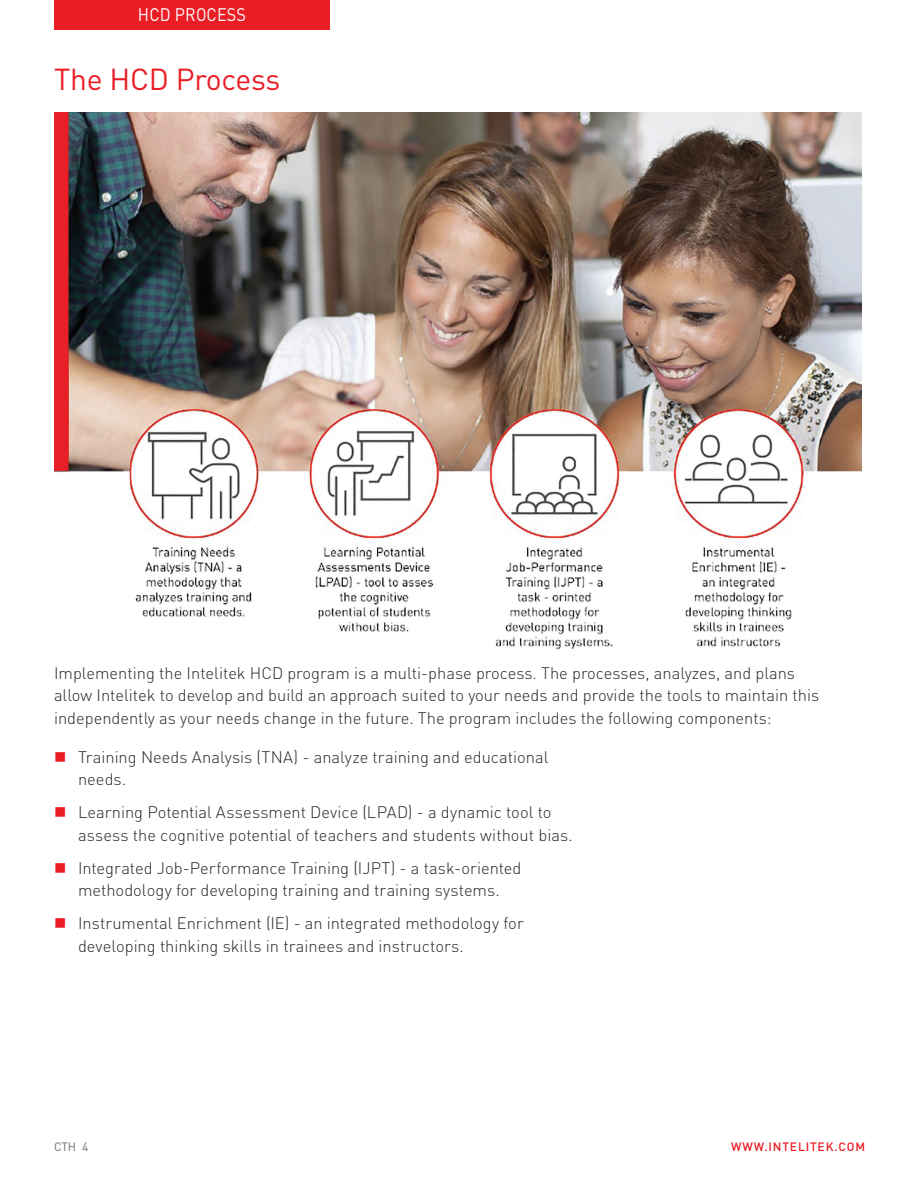
<style>
.page{position:relative;width:918px;height:1188px;background:#fff}
.page>*{position:absolute;margin:0;border:0;box-sizing:border-box;transform-origin:0 0}
.Heading_3{font:30px "DINOT";letter-spacing:-.01em;color:#ea1d25}
.Page_Topic{font:18px "DINOT";letter-spacing:.01em;color:#fff;scale:.9 1}
.General_Desciption_m{font:300 16.5px/22.5px "DINOT";color:#242729}
.t1{font:500 12px "DINOT";letter-spacing:.07em;color:#ea1d25}
.t2{font:12px "DINOT";color:#6c6d70}
</style>
<div class="page">
<div style="left:54px;top:0;width:276px;height:30px;background:#ea1d25"></div>
<img style="left:54px;top:112px;width:807px;height:538px">
<p class="Page_Topic" style="left:138px;top:3px;width:122px">HCD PROCESS</p>
<p class="Heading_3" style="left:54px;top:61px;width:228px">The HCD Process</p>
<p class="General_Desciption_m" style="left:54px;top:661px;width:767px">Implementing the Intelitek HCD program is a multi-phase process. The processes, analyzes, and plans allow Intelitek to develop and build an approach suited to your needs and provide the tools to maintain this independently as your needs change in the future. The program includes the following components:</p>
<p class="General_Desciption_m" style="left:78px;top:745px;width:472px">Training Needs Analysis (TNA) - analyze training and educational needs.</p>
<p class="General_Desciption_m" style="left:78px;top:801px;width:496px">Learning Potential Assessment Device (LPAD) - a dynamic tool to assess the cognitive potential of teachers and students without bias.</p>
<p class="General_Desciption_m" style="left:78px;top:856px;width:445px">Integrated Job-Performance Training (IJPT) - a task-oriented methodology for developing training and training systems.</p>
<p class="General_Desciption_m" style="left:78px;top:912px;width:447px">Instrumental Enrichment (IE) - an integrated methodology for developing thinking skills in trainees and instructors.</p>
<p class="t2" style="left:54px;top:1139px;width:36px">CTH 4</p>
<p class="t1" style="left:731px;top:1139px;width:135px">WWW.INTELITEK.COM</p>
</div>
